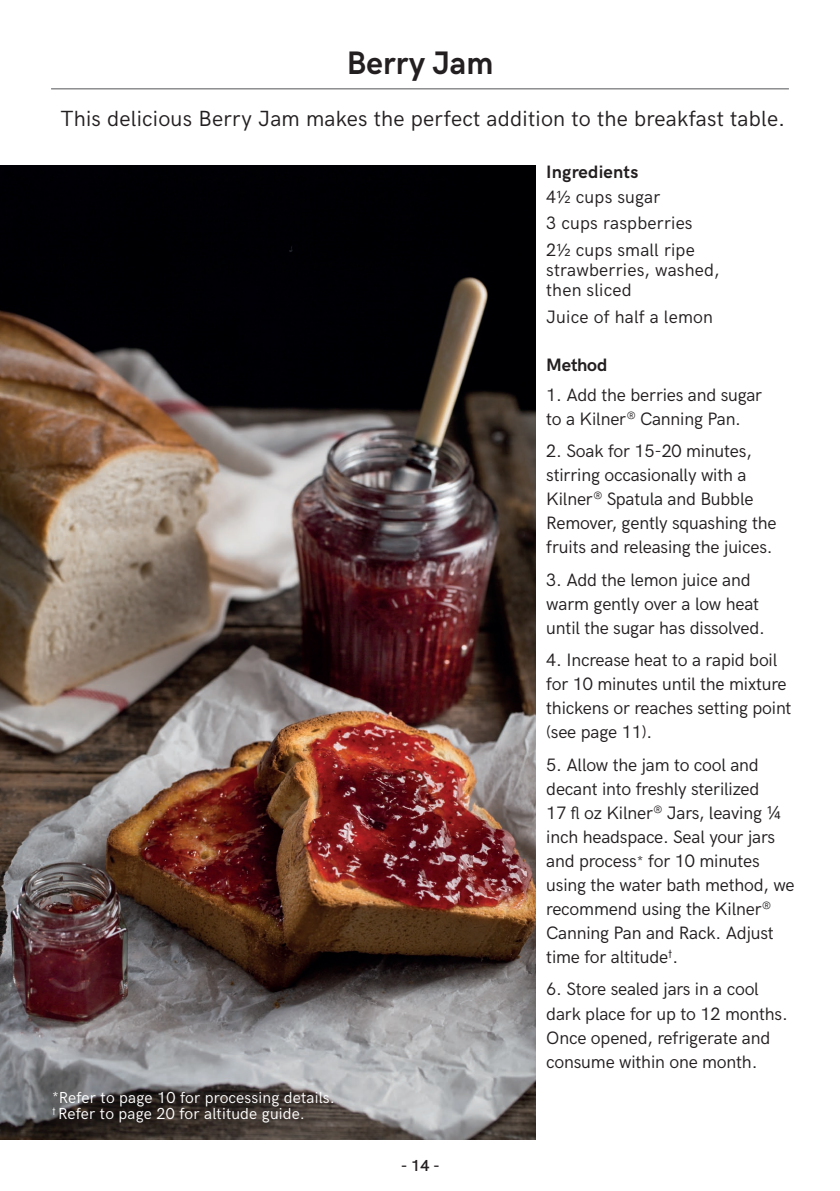
<style>
.page{position:relative;width:840px;height:1191px;background:#fff}
.page>*{position:absolute;margin:0;border:0;box-sizing:border-box;transform-origin:0 0}
.Underline_Title{font:700 32.6px "HK Grotesk";color:#231f20}
.BODY_COPY{font:22px "HK Grotesk";letter-spacing:.01em;color:#231f20}
.BODY_COPY-2{font:18px/24px "HK Grotesk";letter-spacing:-.01em;color:#231f20}
.BODY_COPY-3{font:18px/20px "HK Grotesk";letter-spacing:.01em;color:#231f20}
.BODY_COPY-4{font:700 18px "HK Grotesk";letter-spacing:.01em;color:#231f20}
.BODY_COPY-5{font:16px/16px "HK Grotesk";letter-spacing:.01em;color:#fff}
.t1{font:600 16px "HK Grotesk";color:#231f20}
.s1{font-family:"Avenir";font-size:17px}
.s2{font-family:"Avenir"}
.s3{font-size:16px}
</style>
<div class="page">
<hr style="left:51px;top:88px;width:737px;height:1px;background:#57585a">
<img style="left:0;top:166px;width:535px;height:973px">
<p class="Underline_Title" style="left:346px;top:38px;width:148px">Berry Jam</p>
<p class="BODY_COPY" style="left:60px;top:102px;width:726px">This delicious Berry Jam makes the perfect addition to the breakfast table.</p>
<p class="BODY_COPY-5" style="left:52px;top:1088px;width:284px">* Refer to page 10 for processing details. <sup>†</sup> Refer to page 20 for altitude guide.</p>
<p class="t1" style="left:400px;top:1153px;width:40px">- 14 -</p>
<p class="BODY_COPY-4" style="left:546px;top:159px;width:94px">Ingredients</p>
<p class="BODY_COPY-2" style="left:546px;top:183px;width:115px">4<span class="s1">½</span> cups sugar</p>
<p class="BODY_COPY-3" style="left:546px;top:212px;width:148px">3 cups raspberries</p>
<p class="BODY_COPY-3" style="left:546px;top:238px;width:175px">2<span class="s1">½</span> cups small ripe strawberries, washed, then sliced</p>
<p class="BODY_COPY-3" style="left:546px;top:305px;width:168px">Juice of half a lemon</p>
<p class="BODY_COPY-4" style="left:546px;top:351px;width:62px">Method</p>
<p class="BODY_COPY-2" style="left:546px;top:381px;width:217px">1. Add the berries and sugar to a Kilner<sup>®</sup> Canning Pan.</p>
<p class="BODY_COPY-2" style="left:546px;top:437px;width:231px">2. Soak for 15-20 minutes, stirring occasionally with a<br>Kilner<sup>®</sup> Spatula and Bubble<br>Remover, gently squashing the fruits and releasing the juices.</p>
<p class="BODY_COPY-2" style="left:546px;top:566px;width:220px">3. Add the lemon juice and warm gently over a low heat until the sugar has dissolved.</p>
<p class="BODY_COPY-2" style="left:546px;top:647px;width:247px">4. Increase heat to a rapid boil for 10 minutes until the mixture thickens or reaches setting point (see page 11).</p>
<p class="BODY_COPY-2" style="left:546px;top:751px;width:250px">5. Allow the jam to cool and decant into freshly sterilized<br>17 fl oz Kilner<sup>®</sup> Jars, leaving <span class="s2">¼ </span>inch headspace. Seal your jars and process<span class="s3">*</span> for 10 minutes using the water bath method, we recommend using the Kilner<sup>®<br></sup>Canning Pan and Rack. Adjust time for altitude<sup>†</sup>.</p>
<p class="BODY_COPY-2" style="left:546px;top:976px;width:243px">6. Store sealed jars in a cool dark place for up to 12 months.<br>Once opened, refrigerate and consume within one month.</p>
</div>
